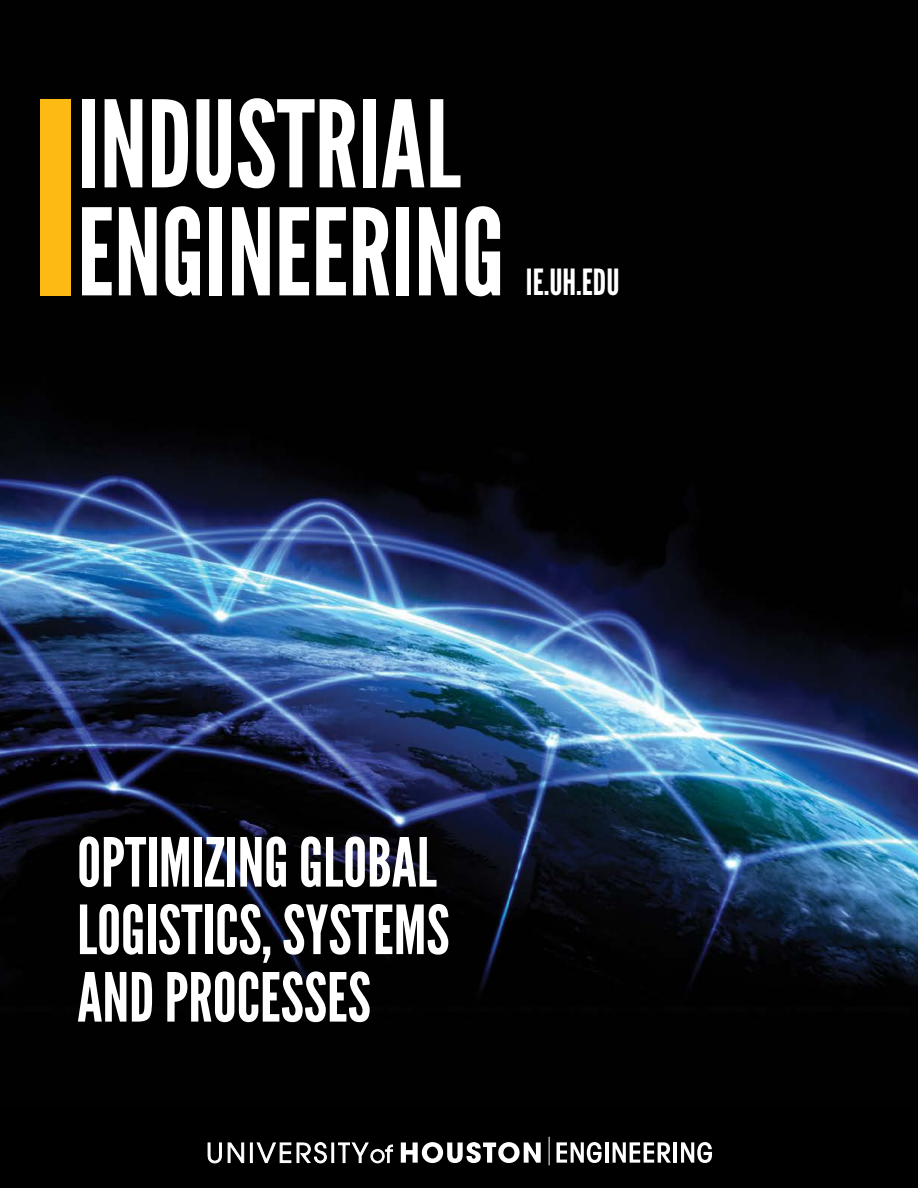
<style>
.page{position:relative;width:918px;height:1188px;background:#fff}
.page>*{position:absolute;margin:0;border:0;box-sizing:border-box;transform-origin:0 0}
.t1{font:120px/108px "League Gothic";color:#fff}
.t2{font:67.5px/67.5px "League Gothic";color:#fff}
.t3{font:36px "League Gothic";color:#fff}
</style>
<div class="page">
<img style="left:0;top:0;width:918px;height:1107px">
<div style="left:40px;top:99px;width:31px;height:196px;background:#fdba12"></div>
<div style="left:0;top:1107px;width:918px;height:81px;background:#000"></div>
<svg style="left:557px;top:1142px;width:45px;height:21px"></svg>
<hr style="left:605px;top:1142px;width:4px;height:21px;background:#fff">
<svg style="left:613px;top:1142px;width:58px;height:21px"></svg>
<hr style="left:673px;top:1142px;width:4px;height:21px;background:#fff">
<svg style="left:681px;top:1142px;width:31px;height:21px"></svg>
<svg style="left:549px;top:1137px;width:1px;height:28px"></svg>
<svg style="left:208px;top:1142px;width:14px;height:21px"></svg>
<svg style="left:228px;top:1142px;width:16px;height:21px"></svg>
<div style="left:250px;top:1143px;width:3px;height:20px;border:1px solid #fff"></div>
<svg style="left:257px;top:1142px;width:70px;height:21px"></svg>
<div style="left:332px;top:1143px;width:2px;height:20px;border:1px solid #fff"></div>
<svg style="left:338px;top:1142px;width:55px;height:21px"></svg>
<svg style="left:401px;top:1142px;width:140px;height:21px"></svg>
<h1 class="t1" style="left:77px;top:91px;width:429px">INDUSTRIAL<br>ENGINEERING</h1>
<p class="t3" style="left:526px;top:261px;width:95px">IE.UH.EDU</p>
<p class="t2" style="left:77px;top:829px;width:374px">OPTIMIZING GLOBAL<br>LOGISTICS, SYSTEMS<br>AND PROCESSES</p>
</div>
